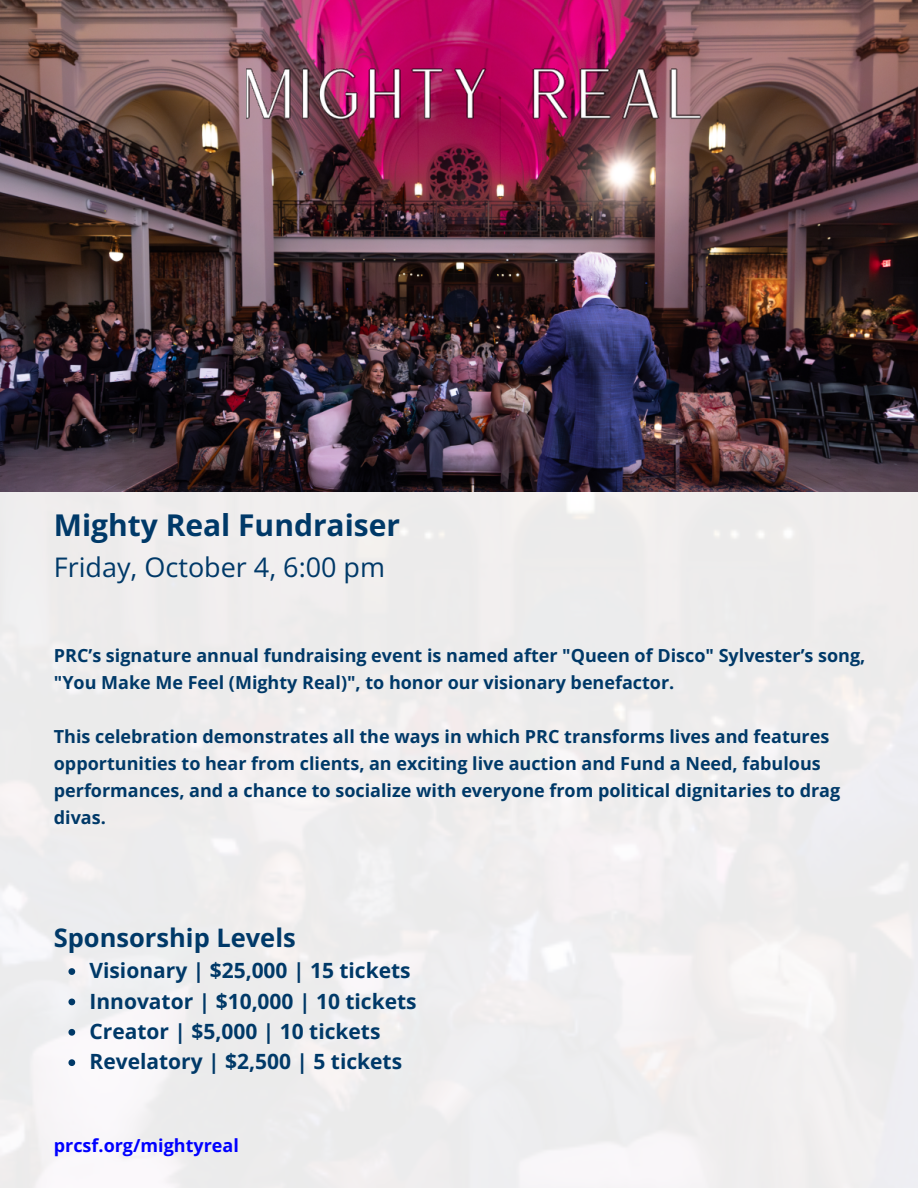
<style>
.page{position:relative;width:918px;height:1188px;background:#fff}
.page>*{position:absolute;margin:0;border:0;box-sizing:border-box;transform-origin:0 0}
.t1{font:700 30px "Open Sans";color:#003968}
.t2{font:27px "Open Sans";color:#003968}
.t3{font:700 25.5px "Open Sans";color:#003968}
.t4{font:700 21px "Open Sans";color:#003968}
.t5{font:700 18px/27px "Open Sans";color:#003968}
.t6{font:700 18px "Open Sans";color:#00f}
</style>
<div class="page">
<svg style="left:68px;top:968px;width:7px;height:7px"></svg>
<svg style="left:68px;top:999px;width:7px;height:6px"></svg>
<svg style="left:68px;top:1029px;width:7px;height:7px"></svg>
<svg style="left:68px;top:1059px;width:7px;height:7px"></svg>
<img style="left:0;top:0;width:918px;height:492px">
<p class="t1" style="left:54px;top:504px;width:348px">Mighty Real Fundraiser</p>
<p class="t2" style="left:54px;top:548px;width:333px">Friday, October 4, 6:00 pm</p>
<p class="t5" style="left:54px;top:642px;width:813px">PRC’s signature annual fundraising event is named after "Queen of Disco" Sylvester’s song, "You Make Me Feel (Mighty Real)", to honor our visionary benefactor.</p>
<h2 class="t5" style="left:54px;top:723px;width:788px">This celebration demonstrates all the ways in which PRC transforms lives and features opportunities to hear from clients, an exciting live auction and Fund a Need, fabulous performances, and a chance to socialize with everyone from political dignitaries to drag divas.</h2>
<p class="t3" style="left:54px;top:920px;width:243px">Sponsorship Levels</p>
<p class="t4" style="left:90px;top:956px;width:323px">Visionary | $25,000 | 15 tickets</p>
<h1 class="t4" style="left:90px;top:986px;width:329px">Innovator | $10,000 | 10 tickets</h1>
<p class="t4" style="left:90px;top:1017px;width:293px">Creator | $5,000 | 10 tickets</p>
<p class="t4" style="left:90px;top:1047px;width:314px">Revelatory | $2,500 | 5 tickets</p>
<p class="t6" style="left:54px;top:1132px;width:187px">prcsf.org/mightyreal</p>
</div>
